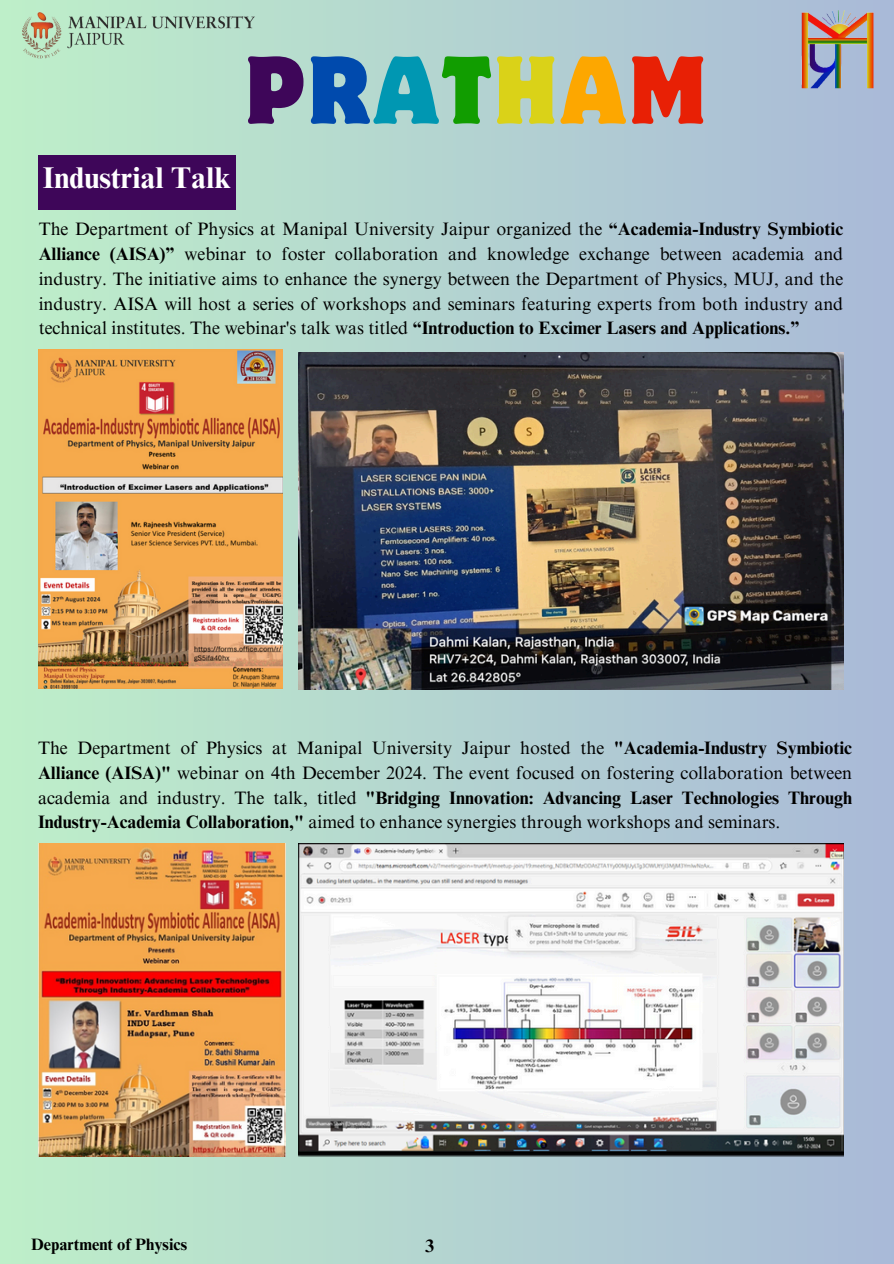
<style>
.page{position:relative;width:894px;height:1264px;background:#fff}
.page>*{position:absolute;margin:0;border:0;box-sizing:border-box;transform-origin:0 0}
.t1{font:semi-condensed 85.2px "Motter Corpus Std";letter-spacing:.05em;color:#3e0659}
.t2{font:700 30px "Times NRMT Pro";color:#fff}
.t3{font:18px/24.8px "Times NRMT Pro";color:#000;text-align:justify}
.t4{font:700 18px "Times NRMT Pro";color:#000}
.t5{font:700 16.5px "Times NRMT Pro";color:#000}
.s1{color:#004aad}
.s2{color:#0097b2}
.s3{color:#119d00}
.s4{color:#dad218}
.s5{color:#fda700}
.s6{color:#e82005}
.s7{font-weight:700}
</style>
<div class="page">
<div style="left:0;top:0;width:893px;height:1263px;background:linear-gradient(to right,#beeec8,#a9b9d7)"></div>
<img style="left:4px;top:0;width:267px;height:90px">
<img style="left:799px;top:10px;width:77px;height:79px">
<img style="left:38px;top:350px;width:244px;height:338px">
<div style="left:38px;top:155px;width:198px;height:54px;background:#3e0659"></div>
<img style="left:38px;top:843px;width:248px;height:313px">
<img style="left:298px;top:353px;width:545px;height:336px">
<img style="left:298px;top:843px;width:545px;height:313px">
<h1 class="t2" style="left:43px;top:167px;width:190px">Industrial Talk</h1>
<p class="t1" style="left:245px;top:56px;width:461px">P<span class="s1">R</span><span class="s2">A</span><span class="s3">T</span><span class="s4">H</span><span class="s5">A</span><span class="s6">M</span></p>
<p class="t3" style="left:39px;top:219px;width:805px">The Department of Physics at Manipal University Jaipur organized the <span class="s7">“Academia-Industry Symbiotic Alliance (AISA)”</span> webinar to foster collaboration and knowledge exchange between academia and industry. The initiative aims to enhance the synergy between the Department of Physics, MUJ, and the industry. AISA will host a series of workshops and seminars featuring experts from both industry and technical institutes. The webinar's talk was titled <span class="s7">“Introduction to Excimer Lasers and Applications.”</span></p>
<p class="t3" style="left:38px;top:737px;width:815px">The Department of Physics at Manipal University Jaipur hosted the <span class="s7">"Academia-Industry Symbiotic Alliance (AISA)"</span> webinar on 4th December 2024. The event focused on fostering collaboration between academia and industry. The talk, titled <span class="s7">"Bridging Innovation: Advancing Laser Technologies Through Industry-Academia Collaboration,"</span> aimed to enhance synergies through workshops and seminars.</p>
<h2 class="t5" style="left:31px;top:1237px;width:157px">Department of Physics</h2>
<p class="t4" style="left:425px;top:1238px;width:10px">3</p>
</div>
